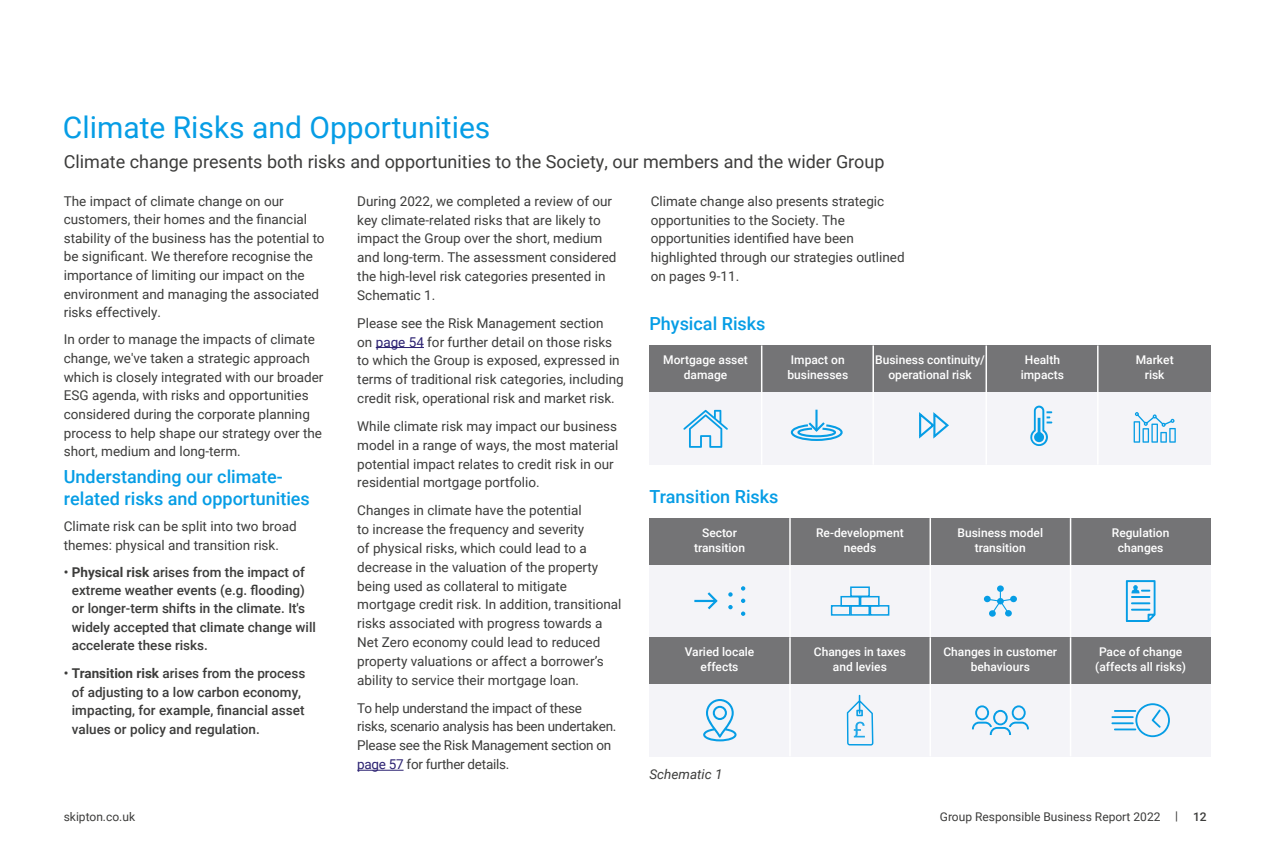
<style>
.page{position:relative;width:1276px;height:851px;background:#fff}
.page>*{position:absolute;margin:0;border:0;box-sizing:border-box;transform-origin:0 0}
.t1{font:30px "Roboto";color:#069de5}
.t2{font:18px "Roboto";color:#3c3c3b}
.t3{font:500 18px/21.6px "Roboto";color:#069de5}
.t4{font:13.5px/18.9px "Roboto";color:#3c3c3b}
.t5{font:500 13.5px/18.5px "Roboto";color:#3c3c3b}
.t6{font:13.5px/18.9px "Roboto";letter-spacing:-.02em;color:#3c3c3b}
.t7{font:italic 13.5px "Roboto";color:#3c3c3b}
.t8{font:500 12px/15px "Roboto";color:#fff;text-align:center}
.t9{font:12px "Roboto";color:#3c3c3b}
.s1{font-weight:700}
.s2{color:#2b2171}
.s3{font-weight:500}
</style>
<div class="page">
<hr style="left:376px;top:347px;width:48px;height:1px;background:#2b2171">
<hr style="left:357px;top:769px;width:46px;height:1px;background:#2b2171">
<div style="left:649px;top:345px;width:562px;height:47px;background:#747476"></div>
<div style="left:649px;top:392px;width:562px;height:72px;background:#f4f4f8"></div>
<svg style="left:683px;top:410px;width:45px;height:37px"></svg>
<hr style="left:815px;top:409px;width:2px;height:21px;background:#069de5">
<svg style="left:790px;top:420px;width:53px;height:21px"></svg>
<svg style="left:919px;top:412px;width:30px;height:27px"></svg>
<svg style="left:1030px;top:405px;width:22px;height:41px"></svg>
<svg style="left:1133px;top:412px;width:42px;height:30px"></svg>
<hr style="left:761px;top:345px;width:1px;height:119px;background:#fff">
<hr style="left:872px;top:345px;width:2px;height:119px;background:#fff">
<hr style="left:985px;top:345px;width:2px;height:119px;background:#fff">
<hr style="left:1097px;top:345px;width:1px;height:119px;background:#fff">
<div style="left:649px;top:518px;width:562px;height:46px;background:#747476"></div>
<div style="left:649px;top:565px;width:562px;height:72px;background:#f4f4f8"></div>
<hr style="left:929px;top:518px;width:2px;height:119px;background:#fff">
<hr style="left:789px;top:518px;width:1px;height:119px;background:#fff">
<hr style="left:1069px;top:518px;width:2px;height:119px;background:#fff">
<hr style="left:694px;top:599px;width:22px;height:3px;background:#069de5">
<svg style="left:705px;top:592px;width:13px;height:18px"></svg>
<svg style="left:728px;top:592px;width:4px;height:4px"></svg>
<svg style="left:741px;top:586px;width:4px;height:4px"></svg>
<svg style="left:741px;top:598px;width:4px;height:5px"></svg>
<svg style="left:728px;top:605px;width:4px;height:4px"></svg>
<svg style="left:741px;top:611px;width:4px;height:4px"></svg>
<div style="left:850px;top:586px;width:20px;height:11px;border:2px solid #069de5"></div>
<div style="left:860px;top:596px;width:19px;height:10px;border:2px solid #069de5"></div>
<div style="left:840px;top:596px;width:20px;height:10px;border:2px solid #069de5"></div>
<div style="left:850px;top:605px;width:20px;height:10px;border:2px solid #069de5"></div>
<div style="left:831px;top:605px;width:19px;height:10px;border:2px solid #069de5"></div>
<div style="left:869px;top:605px;width:20px;height:10px;border:2px solid #069de5"></div>
<svg style="left:997px;top:585px;width:7px;height:6px"></svg>
<div style="left:1010px;top:595px;width:7px;height:7px;background:#069de5;border-radius:50%"></div>
<svg style="left:985px;top:588px;width:29px;height:28px"></svg>
<svg style="left:1125px;top:580px;width:31px;height:42px"></svg>
<div style="left:649px;top:637px;width:562px;height:47px;background:#747476"></div>
<div style="left:649px;top:684px;width:562px;height:72px;background:#f4f4f8"></div>
<hr style="left:929px;top:637px;width:2px;height:119px;background:#fff">
<hr style="left:789px;top:637px;width:1px;height:119px;background:#fff">
<hr style="left:1069px;top:637px;width:2px;height:119px;background:#fff">
<svg style="left:703px;top:699px;width:33px;height:42px"></svg>
<svg style="left:972px;top:705px;width:57px;height:29px"></svg>
<svg style="left:847px;top:694px;width:26px;height:51px"></svg>
<svg style="left:1114px;top:703px;width:56px;height:34px"></svg>
<hr style="left:1114px;top:728px;width:22px;height:2px;background:#069de5">
<hr style="left:1111px;top:722px;width:22px;height:2px;background:#069de5">
<hr style="left:1111px;top:716px;width:22px;height:2px;background:#069de5">
<h1 class="t1" style="left:63px;top:106px;width:429px">Climate Risks and Opportunities</h1>
<h2 class="t2" style="left:64px;top:149px;width:822px">Climate change presents both risks and opportunities to the Society, our members and the wider Group</h2>
<p class="t4" style="left:64px;top:191px;width:262px">The impact of climate change on our customers, their homes and the financial stability of the business has the potential to be significant. We therefore recognise the importance of limiting our impact on the environment and managing the associated risks effectively.</p>
<p class="t4" style="left:64px;top:330px;width:261px;line-height:18.5px">In order to manage the impacts of climate change, we've taken a strategic approach which is closely integrated with our broader ESG agenda, with risks and opportunities considered during the corporate planning process to help shape our strategy over the short, medium and long-term.</p>
<h2 class="t3" style="left:64px;top:465px;width:248px">Understanding our climate&shy;related risks and opportunities</h2>
<p class="t4" style="left:64px;top:517px;width:234px;line-height:18.3px">Climate risk can be split into two broad themes: physical and transition risk.</p>
<p class="t5" style="left:72px;top:562px;width:245px;text-indent:-8px">• <span class="s1">Physical risk</span> arises from the impact of extreme weather events (e.g. flooding) or longer-term shifts in the climate. It's widely accepted that climate change will accelerate these risks.</p>
<p class="t5" style="left:72px;top:662px;width:235px;line-height:18.9px;text-indent:-8px">• <span class="s1">Transition risk</span> arises from the process of adjusting to a low carbon economy, impacting, for example, financial asset values or policy and regulation.</p>
<p class="t4" style="left:357px;top:191px;width:261px">During 2022, we completed a review of our key climate-related risks that are likely to impact the Group over the short, medium and long-term. The assessment considered the high-level risk categories presented in Schematic 1.</p>
<p class="t4" style="left:357px;top:313px;width:268px">Please see the Risk Management section<br>on <span class="s2">page 54</span> for further detail on those risks to which the Group is exposed, expressed in terms of traditional risk categories, including credit risk, operational risk and market risk.</p>
<p class="t4" style="left:357px;top:416px;width:263px">While climate risk may impact our business model in a range of ways, the most material potential impact relates to credit risk in our residential mortgage portfolio.</p>
<p class="t4" style="left:357px;top:500px;width:266px">Changes in climate have the potential<br>to increase the frequency and severity<br>of physical risks, which could lead to a decrease in the valuation of the property being used as collateral to mitigate mortgage credit risk. In addition, transitional risks associated with progress towards a Net Zero economy could lead to reduced property valuations or affect a borrower’s ability to service their mortgage loan.</p>
<p class="t6" style="left:357px;top:697px;width:261px">To help understand the impact of these<br>risks, scenario analysis has been undertaken.<br>Please see the Risk Management section on <span class="s2">page 57</span> for further details.</p>
<p class="t4" style="left:651px;top:191px;width:255px">Climate change also presents strategic opportunities to the Society. The opportunities identified have been highlighted through our strategies outlined on pages 9-11.</p>
<h2 class="t3" style="left:649px;top:312px;width:118px">Physical Risks</h2>
<p class="t8" style="left:663px;top:352px;width:86px">Mortgage asset damage</p>
<p class="t8" style="left:787px;top:352px;width:62px;text-align:left">Impact on businesses</p>
<p class="t8" style="left:875px;top:352px;width:111px">Business continuity/ operational risk</p>
<p class="t8" style="left:1020px;top:352px;width:45px">Health impacts</p>
<p class="t8" style="left:1135px;top:352px;width:39px">Market risk</p>
<h2 class="t3" style="left:649px;top:485px;width:131px">Transition Risks</h2>
<p class="t8" style="left:694px;top:524px;width:53px">Sector transition</p>
<p class="t8" style="left:816px;top:524px;width:89px">Re-development needs</p>
<p class="t8" style="left:957px;top:524px;width:87px">Business model transition</p>
<p class="t8" style="left:1112px;top:524px;width:59px">Regulation changes</p>
<p class="t8" style="left:685px;top:644px;width:71px">Varied locale effects</p>
<p class="t8" style="left:814px;top:644px;width:93px">Changes in taxes and levies</p>
<p class="t8" style="left:943px;top:644px;width:115px">Changes in customer behaviours</p>
<p class="t8" style="left:1095px;top:644px;width:92px">Pace of change (affects all risks)</p>
<p class="t7" style="left:649px;top:765px;width:75px">Schematic 1</p>
<p class="t9" style="left:64px;top:808px;width:73px">skipton.co.uk</p>
<p class="t9" style="left:940px;top:808px;width:268px">Group Responsible Business Report 2022 | <span class="s3">12</span></p>
</div>
